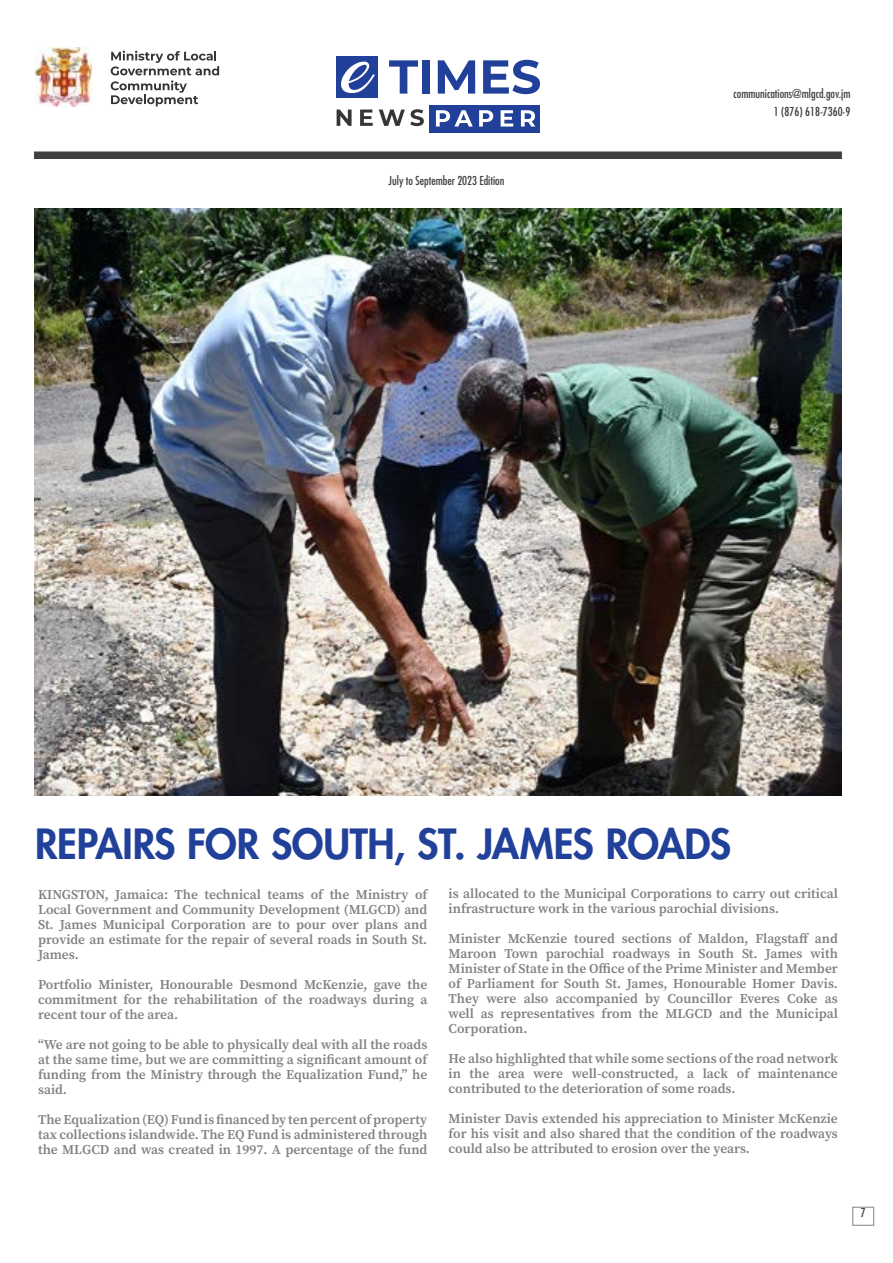
<style>
.page{position:relative;width:893px;height:1263px;background:#fff}
.page>*{position:absolute;margin:0;border:0;box-sizing:border-box;transform-origin:0 0}
.t1{font:800 40.5px "Futura LT";letter-spacing:-.01em;color:#21409a}
.t2{font:600 13.5px/15px "Source Serif Pro";color:#808285;text-align:justify}
.t3{font:condensed 12px/18px "Futura LT";color:#414042;text-align:right}
</style>
<div class="page">
<div style="left:853px;top:1207px;width:21px;height:18px;border:1px solid #808285"></div>
<div style="left:34px;top:151px;width:808px;height:8px;background:#414042"></div>
<img style="left:35px;top:48px;width:56px;height:58px">
<svg style="left:111px;top:51px;width:108px;height:55px"></svg>
<img style="left:34px;top:208px;width:808px;height:587px">
<div style="left:336px;top:56px;width:42px;height:42px;background:#21409a"></div>
<div style="left:429px;top:105px;width:111px;height:27px;background:#21409a"></div>
<svg style="left:337px;top:110px;width:15px;height:16px"></svg>
<svg style="left:360px;top:110px;width:13px;height:16px"></svg>
<svg style="left:379px;top:109px;width:45px;height:17px"></svg>
<svg style="left:389px;top:60px;width:29px;height:34px"></svg>
<div style="left:422px;top:60px;width:8px;height:34px;background:#21409a"></div>
<svg style="left:438px;top:60px;width:37px;height:34px"></svg>
<svg style="left:483px;top:60px;width:57px;height:34px"></svg>
<svg style="left:341px;top:62px;width:34px;height:31px"></svg>
<svg style="left:436px;top:110px;width:37px;height:17px"></svg>
<svg style="left:479px;top:110px;width:14px;height:17px"></svg>
<svg style="left:501px;top:110px;width:12px;height:17px"></svg>
<svg style="left:521px;top:110px;width:14px;height:17px"></svg>
<p class="t3" style="left:389px;top:172px;width:117px">July to September 2023 Edition</p>
<p class="t3" style="left:734px;top:85px;width:118px">communications@mlgcd.gov.jm<br>1 (876) 618-7360-9</p>
<h1 class="t1" style="left:35px;top:817px;width:697px">REPAIRS FOR SOUTH, ST. JAMES ROADS</h1>
<p class="t2" style="left:38px;top:886px;width:391px">KINGSTON, Jamaica: The technical teams of the Ministry of Local Government and Community Development (MLGCD) and St. James Municipal Corporation are to pour over plans and provide an estimate for the repair of several roads in South St.<br>James.</p>
<p class="t2" style="left:38px;top:976px;width:391px">Portfolio Minister, Honourable Desmond McKenzie, gave the commitment for the rehabilitation of the roadways during a recent tour of the area.</p>
<p class="t2" style="left:38px;top:1036px;width:391px">“We are not going to be able to physically deal with all the roads at the same time, but we are committing a significant amount of funding from the Ministry through the Equalization Fund,” he said.</p>
<p class="t2" style="left:38px;top:1111px;width:391px">The Equalization (EQ) Fund is financed by ten percent of property tax collections islandwide. The EQ Fund is administered through the MLGCD and was created in 1997. A percentage of the fund</p>
<p class="t2" style="left:449px;top:886px;width:391px">is allocated to the Municipal Corporations to carry out critical infrastructure work in the various parochial divisions.</p>
<p class="t2" style="left:449px;top:931px;width:391px">Minister McKenzie toured sections of Maldon, Flagstaff and Maroon Town parochial roadways in South St. James with Minister of State in the Office of the Prime Minister and Member of Parliament for South St. James, Honourable Homer Davis.<br>They were also accompanied by Councillor Everes Coke as well as representatives from the MLGCD and the Municipal Corporation.</p>
<p class="t2" style="left:449px;top:1051px;width:391px">He also highlighted that while some sections of the road network in the area were well-constructed, a lack of maintenance contributed to the deterioration of some roads.</p>
<p class="t2" style="left:449px;top:1111px;width:391px">Minister Davis extended his appreciation to Minister McKenzie for his visit and also shared that the condition of the roadways could also be attributed to erosion over the years.</p>
<p class="t3" style="left:861px;top:1203px;width:6px">7</p>
</div>
